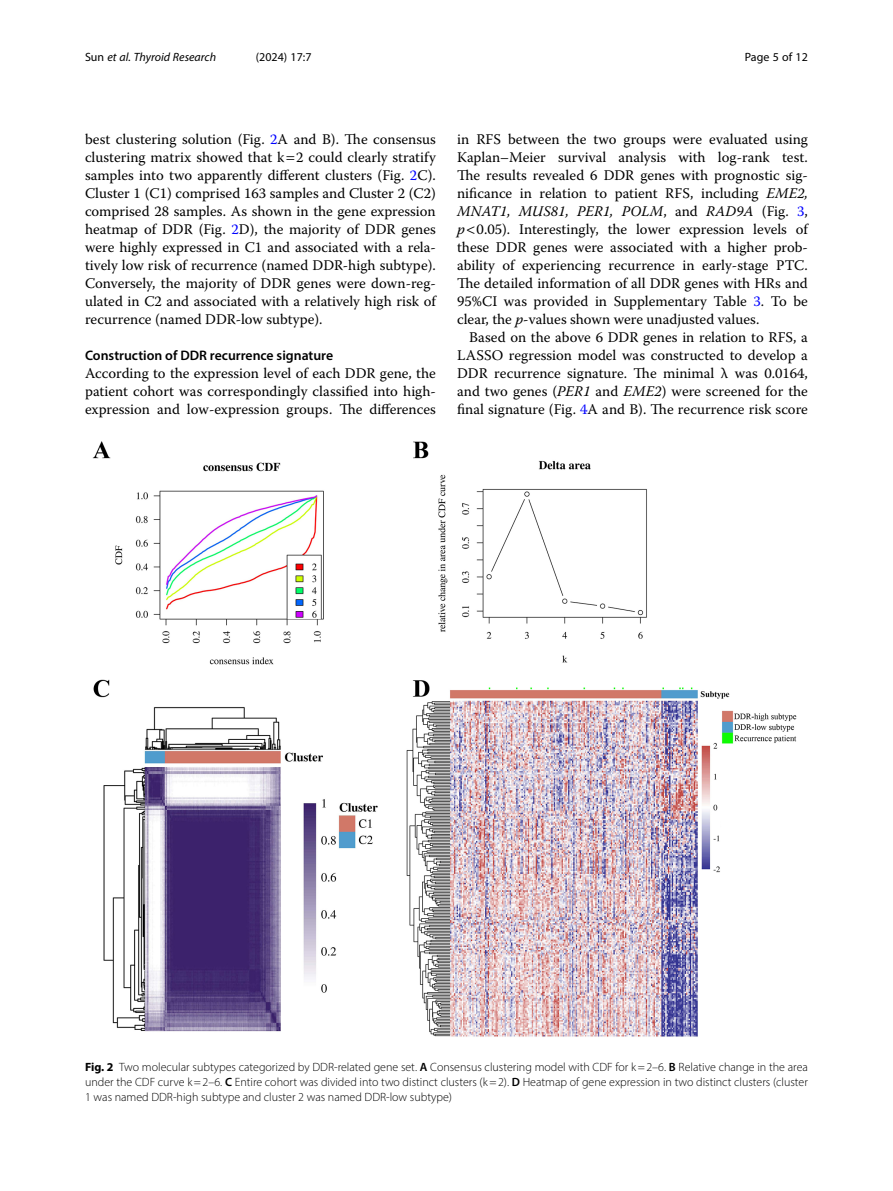
<style>
.page{position:relative;width:893px;height:1191px;background:#fff}
.page>*{position:absolute;margin:0;border:0;box-sizing:border-box;transform-origin:0 0}
.Body_Text{font:14.7px/18px "Warnock Pro";color:#000;text-align:justify}
.Body_Text_Indent{font:14.7px/18px "Warnock Pro";color:#000;text-align:justify}
.Head_2{font:600 13.8px "Myriad Pro";color:#000}
.Figure_Caption{font:300 12px/15px "Myriad Pro";color:#000;text-align:justify}
.t1{font:italic 12px "Myriad Pro";color:#000}
.t2{font:12px "Myriad Pro";color:#000}
.s1{font-style:normal}
.s2{color:#00f}
.s3{font-style:italic}
.s4{font-weight:700}
.s5{font-weight:600}
</style>
<div class="page">
<img style="left:92px;top:441px;width:705px;height:596px">
<p class="t1" style="left:85px;top:50px;width:133px"><span class="s1">Sun</span> et al. Thyroid Research</p>
<p class="t2" style="left:256px;top:50px;width:57px">(2024) 17:7</p>
<p class="t2" style="left:745px;top:50px;width:65px">Page 5 of 12</p>
<p class="Body_Text" style="left:85px;top:130px;width:352px">best clustering solution (Fig. <span class="s2">2</span>A and B). The consensus clustering matrix showed that k 2 could clearly stratify samples into two apparently different clusters (Fig. <span class="s2">2</span>C).<br>Cluster 1 (C1) comprised 163 samples and Cluster 2 (C2) comprised 28 samples. As shown in the gene expression heatmap of DDR (Fig. <span class="s2">2</span>D), the majority of DDR genes were highly expressed in C1 and associated with a rela&shy;tively low risk of recurrence (named DDR-high subtype).<br>Conversely, the majority of DDR genes were down-reg&shy;ulated in C2 and associated with a relatively high risk of recurrence (named DDR-low subtype).</p>
<p class="Head_2" style="left:85px;top:347px;width:250px">Construction of DDR recurrence signature</p>
<p class="Body_Text" style="left:85px;top:364px;width:352px">According to the expression level of each DDR gene, the patient cohort was correspondingly classified into high&shy;expression and low-expression groups. The differences</p>
<p class="Body_Text" style="left:457px;top:130px;width:352px">in RFS between the two groups were evaluated using Kaplan–Meier survival analysis with log-rank test.<br>The results revealed 6 DDR genes with prognostic sig&shy;nificance in relation to patient RFS, including <span class="s3">EME2, MNAT1, MUS81, PER1, POLM</span>, and <span class="s3">RAD9A</span> (Fig. <span class="s2">3</span>, <span class="s3">p</span> 0.05). Interestingly, the lower expression levels of these DDR genes were associated with a higher prob&shy;ability of experiencing recurrence in early-stage PTC.<br>The detailed information of all DDR genes with HRs and 95%CI was provided in Supplementary Table <span class="s2">3</span>. To be clear, the <span class="s3">p</span>-values shown were unadjusted values.</p>
<p class="Body_Text_Indent" style="left:457px;top:328px;width:352px;text-indent:12px">Based on the above 6 DDR genes in relation to RFS, a LASSO regression model was constructed to develop a DDR recurrence signature. The minimal λ was 0.0164, and two genes (<span class="s3">PER1</span> and <span class="s3">EME2</span>) were screened for the final signature (Fig. <span class="s2">4</span>A and B). The recurrence risk score</p>
<p class="Figure_Caption" style="left:85px;top:1059px;width:724px"><span class="s4">Fig. 2</span> Two molecular subtypes categorized by DDR-related gene set. <span class="s5">A</span> Consensus clustering model with CDF for k=2–6. <span class="s5">B</span> Relative change in the area under the CDF curve k=2–6. <span class="s5">C</span> Entire cohort was divided into two distinct clusters (k=2). <span class="s5">D</span> Heatmap of gene expression in two distinct clusters (cluster 1 was named DDR-high subtype and cluster 2 was named DDR-low subtype)</p>
</div>
